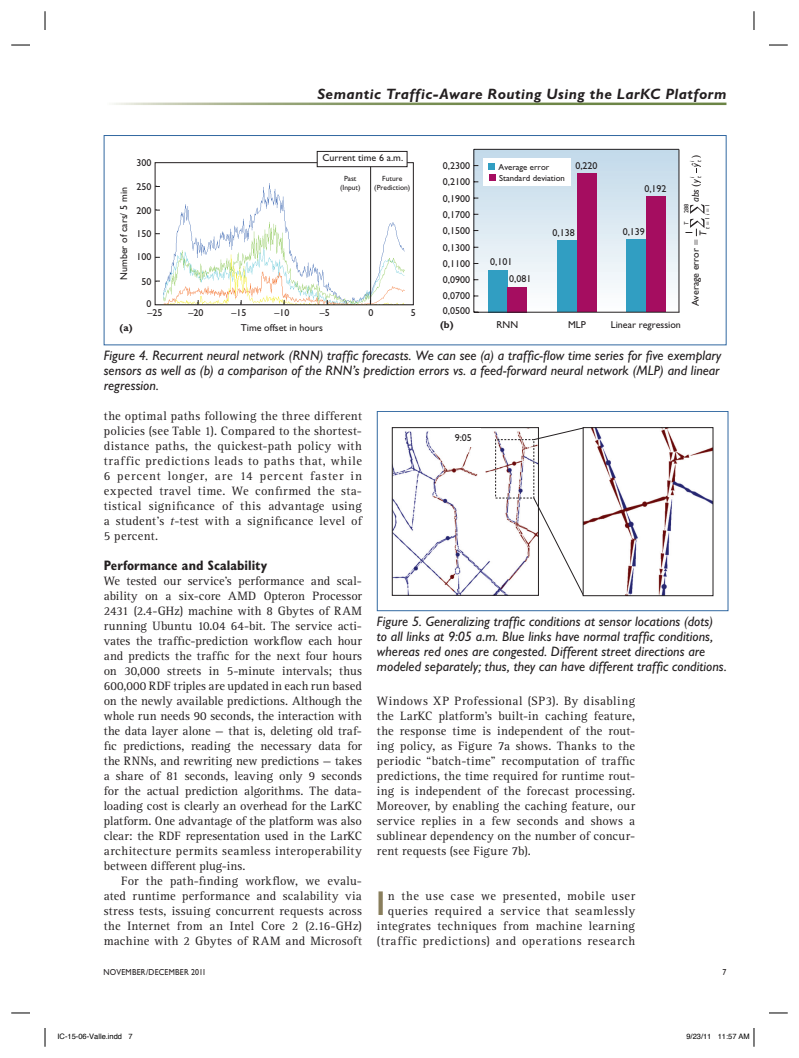
<style>
.page{position:relative;width:799px;height:1058px;background:#fff}
.page>*{position:absolute;margin:0;border:0;box-sizing:border-box;transform-origin:0 0}
.t1{font:700 condensed 34.5px "Gill Sans Std";color:#897e5c;scale:.8 1}
.t2{font:italic 700 15px "Gill Sans Std";letter-spacing:.03em;color:#231f20}
.t3{font:italic 13.75px/15px "Gill Sans Std";letter-spacing:.005em;color:#231f20}
.t4{font:700 condensed 13.75px "Gill Sans Std";color:#231f20}
.t5{font:12.5px/15px "Rotis Serif Std";letter-spacing:.03em;color:#231f20;text-align:justify}
.t6{font:10px/8.5px "Gill Sans Std";color:#231f20}
.t7{font:italic 10px "Gill Sans Std";color:#231f20}
.t8{font:700 10px "Gill Sans Std";color:#231f20}
.t9{font:8.75px/11px "Gill Sans Std";color:#231f20}
.t10{font:8.75px "Gill Sans Std";letter-spacing:.03em;color:#231f20;scale:.9 1}
.t11{font:8.75px "Gill Sans Std";color:#231f20;scale:.9 1}
.t12{font:7.5px "Helvetica";color:#000}
.t13{font:7.5px/9px "Gill Sans Std";color:#231f20;text-align:center}
.t14{font:italic 6.25px/7px "Gill Sans Std";color:#231f20;text-align:right}
.t15{font:6.25px "Gill Sans Std";color:#231f20}
.s1{font-style:normal}
.s2{font-style:italic}
</style>
<div class="page">
<svg style="left:474px;top:150px;width:204px;height:162px"></svg>
<img style="left:157px;top:164px;width:251px;height:139px">
<hr style="left:370px;top:165px;width:1px;height:138px;background:#231f20">
<div style="left:488px;top:270px;width:19px;height:42px;background:#319ec2"></div>
<div style="left:507px;top:287px;width:19px;height:25px;background:#a50d60"></div>
<div style="left:558px;top:240px;width:19px;height:72px;background:#319ec2"></div>
<div style="left:577px;top:174px;width:19px;height:138px;background:#a50d60"></div>
<div style="left:627px;top:240px;width:19px;height:72px;background:#319ec2"></div>
<div style="left:646px;top:197px;width:19px;height:115px;background:#a50d60"></div>
<hr style="left:473px;top:149px;width:1px;height:163px;background:#231f20">
<hr style="left:474px;top:149px;width:205px;height:1px;background:#231f20">
<hr style="left:474px;top:312px;width:205px;height:1px;background:#231f20">
<hr style="left:678px;top:149px;width:1px;height:163px;background:#231f20">
<div style="left:483px;top:158px;width:87px;height:28px;background:#fff"></div>
<div style="left:488px;top:164px;width:7px;height:6px;background:#319ec2"></div>
<svg style="left:489px;top:175px;width:6px;height:6px"></svg>
<div style="left:104px;top:135px;width:622px;height:210px;border:1px solid #3168a1"></div>
<div style="left:155px;top:162px;width:259px;height:143px;border:1px solid #231f20"></div>
<div style="left:317px;top:151px;width:90px;height:16px;background:#fff;border:1px solid #231f20"></div>
<img style="left:394px;top:431px;width:139px;height:162px">
<div style="left:392px;top:427px;width:147px;height:168px;border:1px solid #231f20"></div>
<div style="left:450px;top:428px;width:30px;height:18px;background:#fff"></div>
<svg style="left:533px;top:427px;width:50px;height:169px"></svg>
<img style="left:585px;top:429px;width:126px;height:165px">
<div style="left:583px;top:427px;width:130px;height:169px;border:1px solid #231f20"></div>
<div style="left:377px;top:411px;width:351px;height:200px;border:1px solid #3168a1"></div>
<svg style="left:11px;top:44px;width:19px;height:2px"></svg>
<svg style="left:769px;top:44px;width:19px;height:2px"></svg>
<svg style="left:11px;top:1012px;width:19px;height:1px"></svg>
<svg style="left:769px;top:1012px;width:19px;height:1px"></svg>
<svg style="left:44px;top:11px;width:2px;height:19px"></svg>
<svg style="left:44px;top:1028px;width:2px;height:18px"></svg>
<svg style="left:753px;top:11px;width:2px;height:19px"></svg>
<svg style="left:753px;top:1028px;width:2px;height:18px"></svg>
<svg style="left:690px;top:204px;width:15px;height:33px"></svg>
<p class="t2" style="left:317px;top:85px;width:410px">Semantic Traffic-Aware Routing Using the LarKC Platform</p>
<p class="t6" style="left:119px;top:280px;width:94px;rotate:-90deg">Number of cars/ 5 min</p>
<p class="t6" style="left:136px;top:159px;width:16px">300</p>
<p class="t6" style="left:136px;top:182px;width:16px">250</p>
<p class="t6" style="left:136px;top:206px;width:16px">200</p>
<p class="t6" style="left:136px;top:229px;width:16px">150</p>
<p class="t6" style="left:136px;top:253px;width:16px">100</p>
<p class="t6" style="left:141px;top:277px;width:11px">50</p>
<p class="t6" style="left:322px;top:153px;width:82px">Current time 6 a.m.</p>
<p class="t13" style="left:340px;top:174px;width:22px">Past (Input)</p>
<p class="t13" style="left:374px;top:174px;width:38px">Future (Prediction)</p>
<p class="t6" style="left:146px;top:300px;width:17px">0 –25</p>
<p class="t6" style="left:188px;top:308px;width:16px">–20</p>
<p class="t6" style="left:231px;top:308px;width:16px">–15</p>
<p class="t6" style="left:274px;top:308px;width:16px">–10</p>
<p class="t6" style="left:320px;top:308px;width:11px">–5</p>
<p class="t6" style="left:368px;top:308px;width:6px">0</p>
<p class="t6" style="left:411px;top:308px;width:6px">5</p>
<p class="t6" style="left:443px;top:161px;width:29px">0,2300</p>
<p class="t6" style="left:443px;top:178px;width:29px">0,2100</p>
<p class="t6" style="left:443px;top:194px;width:29px">0,1900</p>
<p class="t6" style="left:443px;top:210px;width:29px">0,1700</p>
<p class="t6" style="left:443px;top:227px;width:29px">0,1500</p>
<p class="t6" style="left:443px;top:243px;width:29px">0,1300</p>
<p class="t6" style="left:443px;top:259px;width:29px">0,1100</p>
<p class="t6" style="left:443px;top:275px;width:29px">0,0900</p>
<p class="t6" style="left:443px;top:292px;width:29px">0,0700</p>
<p class="t6" style="left:443px;top:307px;width:29px">0,0500</p>
<p class="t9" style="left:498px;top:161px;width:68px">Average error<br>Standard deviation</p>
<p class="t6" style="left:575px;top:161px;width:24px">0,220</p>
<p class="t6" style="left:644px;top:184px;width:24px">0,192</p>
<p class="t6" style="left:490px;top:258px;width:24px">0,101</p>
<p class="t6" style="left:509px;top:274px;width:24px">0,081</p>
<p class="t6" style="left:552px;top:228px;width:24px">0,138</p>
<p class="t6" style="left:623px;top:227px;width:24px">0,139</p>
<p class="t6" style="left:691px;top:166px;width:12px;rotate:-90deg">ˆ )</p>
<p class="t7" style="left:690px;top:202px;width:25px;rotate:-90deg">abs<span class="s1">(</span>y</p>
<p class="t6" style="left:685px;top:235px;width:7px;rotate:-90deg">1</p>
<p class="t6" style="left:691px;top:306px;width:60px;rotate:-90deg">Average error</p>
<p class="t14" style="left:689px;top:178px;width:19px;rotate:-90deg">i<br>t <sup>y</sup>t</p>
<p class="t14" style="left:689px;top:177px;width:3px;rotate:-90deg">i</p>
<p class="t15" style="left:683px;top:213px;width:11px;rotate:-90deg">288</p>
<p class="t14" style="left:704px;top:229px;width:26px;rotate:-90deg">t <span class="s1">1</span> i <span class="s1">1</span></p>
<p class="t14" style="left:683px;top:225px;width:5px;rotate:-90deg">T</p>
<p class="t7" style="left:697px;top:236px;width:7px;rotate:-90deg">T</p>
<p class="t8" style="left:120px;top:322px;width:15px">(a)</p>
<p class="t8" style="left:440px;top:318px;width:15px">(b)</p>
<p class="t6" style="left:496px;top:320px;width:23px">RNN</p>
<p class="t6" style="left:568px;top:320px;width:19px">MLP</p>
<p class="t6" style="left:611px;top:320px;width:72px">Linear regression</p>
<p class="t6" style="left:241px;top:324px;width:84px">Time offset in hours</p>
<p class="t3" style="left:104px;top:348px;width:619px">Figure 4. Recurrent neural network (RNN) traffic forecasts. We can see (a) a traffic-flow time series for five exemplary sensors as well as (b) a comparison of the RNN’s prediction errors vs. a feed-forward neural network (MLP) and linear regression.</p>
<p class="t5" style="left:104px;top:409px;width:260px">the optimal paths following the three different policies (see Table 1). Compared to the shortest&shy;distance paths, the quickest-path policy with traffic predictions leads to paths that, while 6 percent longer, are 14 percent faster in expected travel time. We confirmed the sta&shy;tistical significance of this advantage using a student’s <span class="s2">t</span>-test with a significance level of 5 percent.</p>
<p class="t4" style="left:104px;top:557px;width:165px">Performance and Scalability</p>
<p class="t5" style="left:104px;top:574px;width:260px">We tested our service’s performance and scal&shy;ability on a six-core AMD Opteron Processor 2431 (2.4-GHz) machine with 8 Gbytes of RAM running Ubuntu 10.04 64-bit. The service acti&shy;vates the traffic-prediction workflow each hour and predicts the traffic for the next four hours on 30,000 streets in 5-minute intervals; thus 600,000 RDF triples are updated in each run based on the newly available predictions. Although the whole run needs 90 seconds, the interaction with the data layer alone — that is, deleting old traf&shy;fic predictions, reading the necessary data for the RNNs, and rewriting new predictions — takes a share of 81 seconds, leaving only 9 seconds for the actual prediction algorithms. The data&shy;loading cost is clearly an overhead for the LarKC platform. One advantage of the platform was also clear: the RDF representation used in the LarKC architecture permits seamless interoperability between different plug-ins.</p>
<p class="t5" style="left:104px;top:874px;width:260px;text-indent:18px">For the path-finding workflow, we evalu&shy;ated runtime performance and scalability via stress tests, issuing concurrent requests across the Internet from an Intel Core 2 (2.16-GHz) machine with 2 Gbytes of RAM and Microsoft</p>
<p class="t6" style="left:455px;top:433px;width:19px">9:05</p>
<p class="t3" style="left:377px;top:614px;width:351px">Figure 5. Generalizing traffic conditions at sensor locations (dots)<br>to all links at 9:05 a.m. Blue links have normal traffic conditions, whereas red ones are congested. Different street directions are modeled separately; thus, they can have different traffic conditions.</p>
<p class="t5" style="left:377px;top:694px;width:260px">Windows XP Professional (SP3). By disabling the LarKC platform’s built-in caching feature, the response time is independent of the rout&shy;ing policy, as Figure 7a shows. Thanks to the periodic “batch-time” recomputation of traffic predictions, the time required for runtime rout&shy;ing is independent of the forecast processing.<br>Moreover, by enabling the caching feature, our service replies in a few seconds and shows a sublinear dependency on the number of concur&shy;rent requests (see Figure 7b).</p>
<h1 class="t1" style="left:377px;top:883px;width:12px">I</h1>
<p class="t5" style="left:377px;top:889px;width:260px;text-align:right">n the use case we presented, mobile user queries required a service that seamlessly integrates techniques from machine learning (traffic predictions) and operations research</p>
<p class="t10" style="left:104px;top:967px;width:115px">NOVEMBER/DECEMBER 2011</p>
<p class="t11" style="left:722px;top:967px;width:6px">7</p>
<p class="t12" style="left:58px;top:1030px;width:77px">IC-15-06-Valle.indd 7</p>
<p class="t12" style="left:686px;top:1030px;width:65px">9/23/11 11:57 AM</p>
</div>
